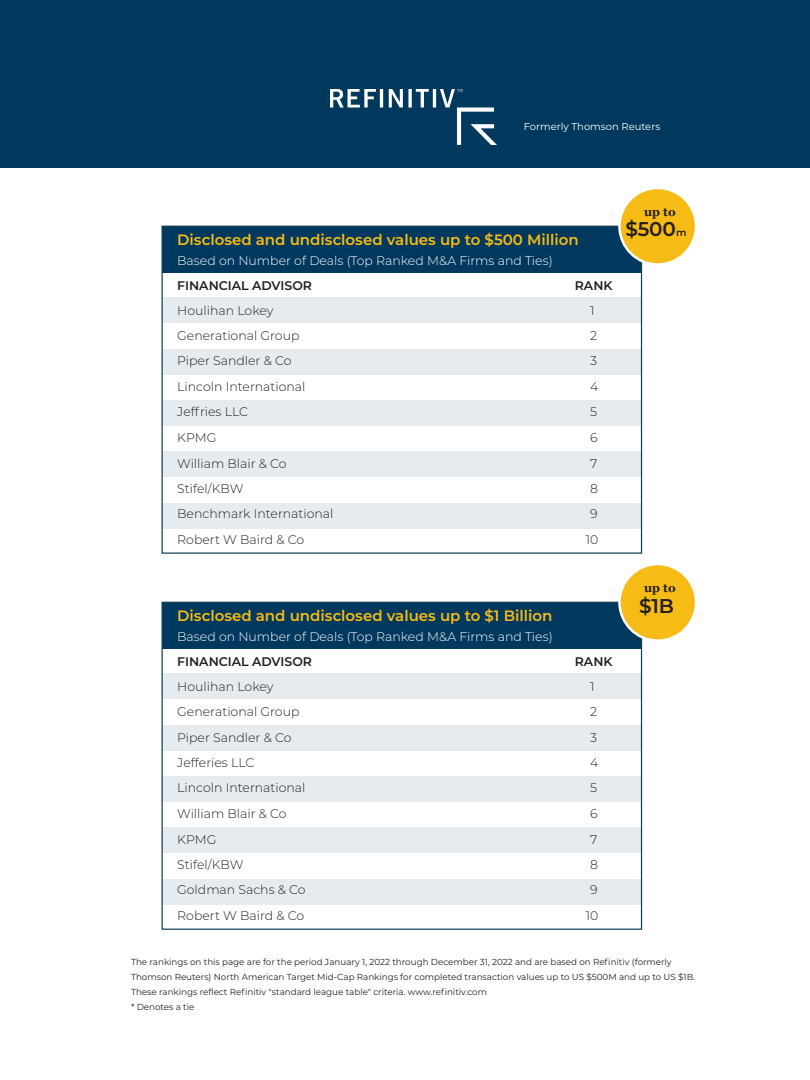
<style>
.page{position:relative;width:810px;height:1080px;background:#fff}
.page>*{position:absolute;margin:0;border:0;box-sizing:border-box;transform-origin:0 0}
.t1{font:600 19.88px "Montserrat";color:#231f20}
.t2{font:600 15px "Montserrat";color:#f7bb16}
.t3{font:300 12.5px "Montserrat";color:#231f20}
.t4{font:300 12.5px "Montserrat";color:#fff}
.t5{font:600 12.5px "Montserrat";color:#231f20}
.t6{font:700 12px "Georgia";color:#231f20}
.t7{font:10px "Montserrat";color:#fff}
.t8{font:8.75px/15px "Montserrat";color:#231f20}
.s1{font-size:9.88px}
</style>
<div class="page">
<div style="left:0;top:0;width:810px;height:167px;background:#00395d"></div>
<div style="left:162px;top:674px;width:480px;height:25px;background:#e6ebef"></div>
<div style="left:162px;top:725px;width:480px;height:25px;background:#e6ebef"></div>
<div style="left:162px;top:776px;width:480px;height:26px;background:#e6ebef"></div>
<div style="left:162px;top:879px;width:480px;height:26px;background:#e6ebef"></div>
<div style="left:162px;top:827px;width:480px;height:26px;background:#e6ebef"></div>
<div style="left:162px;top:602px;width:480px;height:46px;background:#00395d"></div>
<svg style="left:618px;top:565px;width:77px;height:77px"></svg>
<div style="left:162px;top:297px;width:480px;height:26px;background:#e6ebef"></div>
<div style="left:162px;top:349px;width:480px;height:25px;background:#e6ebef"></div>
<div style="left:162px;top:400px;width:480px;height:26px;background:#e6ebef"></div>
<div style="left:162px;top:503px;width:480px;height:26px;background:#e6ebef"></div>
<div style="left:162px;top:451px;width:480px;height:26px;background:#e6ebef"></div>
<div style="left:162px;top:226px;width:480px;height:46px;background:#00395d"></div>
<svg style="left:618px;top:189px;width:77px;height:77px"></svg>
<img style="left:330px;top:89px;width:166px;height:55px">
<p class="t7" style="left:524px;top:119px;width:138px">Formerly Thomson Reuters</p>
<p class="t2" style="left:177px;top:229px;width:403px">Disclosed and undisclosed values up to $500 Million</p>
<p class="t4" style="left:177px;top:252px;width:377px">Based on Number of Deals (Top Ranked M&amp;A Firms and Ties)</p>
<p class="t5" style="left:177px;top:276px;width:136px">FINANCIAL ADVISOR</p>
<p class="t5" style="left:575px;top:276px;width:39px">RANK</p>
<p class="t3" style="left:177px;top:302px;width:98px">Houlihan Lokey</p>
<p class="t3" style="left:590px;top:302px;width:6px">1</p>
<p class="t3" style="left:177px;top:327px;width:124px">Generational Group</p>
<p class="t3" style="left:590px;top:327px;width:9px">2</p>
<p class="t3" style="left:177px;top:353px;width:116px">Piper Sandler &amp; Co</p>
<p class="t3" style="left:590px;top:353px;width:8px">3</p>
<p class="t3" style="left:177px;top:378px;width:130px">Lincoln International</p>
<p class="t3" style="left:590px;top:378px;width:10px">4</p>
<p class="t3" style="left:177px;top:403px;width:72px">Jeffries LLC</p>
<p class="t3" style="left:590px;top:403px;width:8px">5</p>
<p class="t3" style="left:177px;top:429px;width:41px">KPMG</p>
<p class="t3" style="left:590px;top:429px;width:9px">6</p>
<p class="t3" style="left:177px;top:455px;width:111px">William Blair &amp; Co</p>
<p class="t3" style="left:590px;top:455px;width:9px">7</p>
<p class="t3" style="left:177px;top:480px;width:68px">Stifel/KBW</p>
<p class="t3" style="left:590px;top:480px;width:9px">8</p>
<p class="t3" style="left:177px;top:505px;width:158px">Benchmark International</p>
<p class="t3" style="left:590px;top:505px;width:9px">9</p>
<p class="t3" style="left:177px;top:531px;width:129px">Robert W Baird &amp; Co</p>
<p class="t3" style="left:586px;top:531px;width:14px">10</p>
<p class="t6" style="left:644px;top:202px;width:33px">up to</p>
<h1 class="t1" style="left:625px;top:215px;width:63px">$500<span class="s1">m</span></h1>
<p class="t2" style="left:177px;top:605px;width:377px">Disclosed and undisclosed values up to $1 Billion</p>
<p class="t4" style="left:177px;top:628px;width:377px">Based on Number of Deals (Top Ranked M&amp;A Firms and Ties)</p>
<p class="t5" style="left:177px;top:652px;width:136px">FINANCIAL ADVISOR</p>
<p class="t5" style="left:575px;top:652px;width:39px">RANK</p>
<p class="t3" style="left:177px;top:678px;width:98px">Houlihan Lokey</p>
<p class="t3" style="left:590px;top:678px;width:6px">1</p>
<p class="t3" style="left:177px;top:703px;width:124px">Generational Group</p>
<p class="t3" style="left:590px;top:703px;width:9px">2</p>
<p class="t3" style="left:177px;top:729px;width:116px">Piper Sandler &amp; Co</p>
<p class="t3" style="left:590px;top:729px;width:8px">3</p>
<p class="t3" style="left:177px;top:754px;width:79px">Jefferies LLC</p>
<p class="t3" style="left:590px;top:754px;width:10px">4</p>
<p class="t3" style="left:177px;top:779px;width:130px">Lincoln International</p>
<p class="t3" style="left:590px;top:779px;width:8px">5</p>
<p class="t3" style="left:177px;top:805px;width:111px">William Blair &amp; Co</p>
<p class="t3" style="left:590px;top:805px;width:9px">6</p>
<p class="t3" style="left:177px;top:831px;width:41px">KPMG</p>
<p class="t3" style="left:590px;top:831px;width:9px">7</p>
<p class="t3" style="left:177px;top:856px;width:68px">Stifel/KBW</p>
<p class="t3" style="left:590px;top:856px;width:9px">8</p>
<p class="t3" style="left:177px;top:881px;width:130px">Goldman Sachs &amp; Co</p>
<p class="t3" style="left:590px;top:881px;width:9px">9</p>
<p class="t3" style="left:177px;top:907px;width:129px">Robert W Baird &amp; Co</p>
<p class="t3" style="left:586px;top:907px;width:14px">10</p>
<p class="t6" style="left:644px;top:578px;width:33px">up to</p>
<h1 class="t1" style="left:639px;top:591px;width:36px">$1B</h1>
<p class="t8" style="left:131px;top:954px;width:566px">The rankings on this page are for the period January 1, 2022 through December 31, 2022 and are based on Refinitiv (formerly Thomson Reuters) North American Target Mid-Cap Rankings for completed transaction values up to US $500M and up to US $1B.<br>These rankings reflect Refinitiv "standard league table" criteria. www.refinitiv.com<br>* Denotes a tie</p>
</div>
